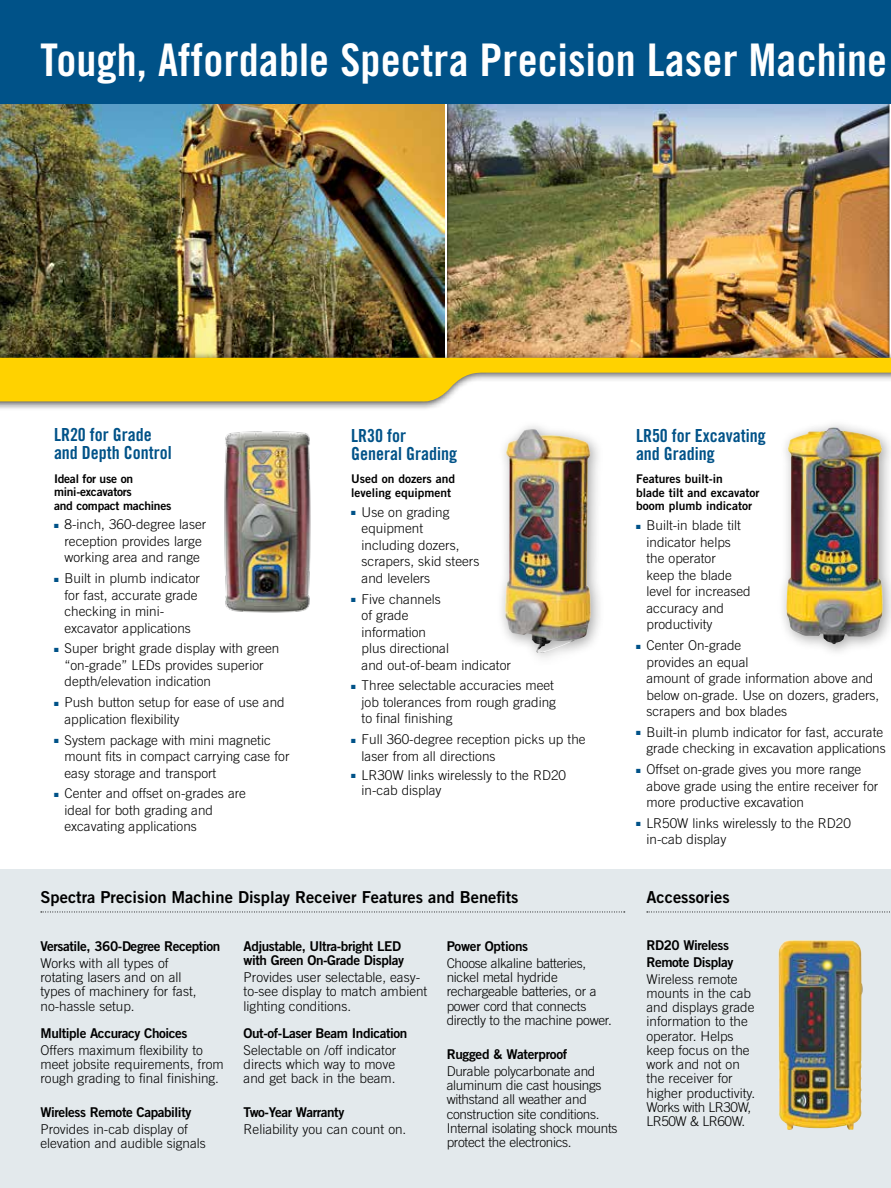
<style>
.page{position:relative;width:891px;height:1188px;background:#fff}
.page>*{position:absolute;margin:0;border:0;box-sizing:border-box;transform-origin:0 0}
.t1{font:45px "Trade Gothic LT Std Bd Cn 20";letter-spacing:.005em;color:#fff}
.t2{font:18px/18px "Trade Gothic LT Std Bd Cn 20";color:#005288}
.t3{font:16.5px "Trade Gothic LT Std Bd 2";color:#000}
.t4{font:300 13.5px/16.5px "Trade Gothic LT Std";color:#000}
.t5{font:300 13.5px/14.2px "Trade Gothic LT Std";letter-spacing:-.02em;color:#000}
.t6{font:13.5px/14.2px "Trade Gothic LT Std Bd 2";letter-spacing:-.03em;color:#000}
.t7{font:12px/13.5px "Trade Gothic LT Std Bd 2";color:#000}
.t8{font:12px/13.5px "Trade Gothic LT Std Bd 2";letter-spacing:-.02em;color:#000}
.s1{color:#005288}
</style>
<div class="page">
<div style="left:0;top:870px;width:891px;height:318px;background:#e3e9ec"></div>
<img style="left:450px;top:104px;width:437px;height:247px">
<div style="left:441px;top:75px;width:9px;height:289px;background:#000;opacity:.75"></div>
<hr style="left:444px;top:78px;width:3px;height:283px;background:#fff">
<div style="left:777px;top:418px;width:114px;height:240px;background:#000;opacity:.35"></div>
<img style="left:786px;top:428px;width:97px;height:216px">
<img style="left:224px;top:431px;width:87px;height:182px">
<div style="left:496px;top:420px;width:110px;height:247px;background:#000;opacity:.35"></div>
<img style="left:505px;top:429px;width:86px;height:225px">
<img style="left:0;top:104px;width:444px;height:247px">
<hr style="left:887px;top:74px;width:4px;height:295px;background:#000;opacity:.75">
<hr style="left:890px;top:76px;width:1px;height:289px;background:#fff">
<img style="left:778px;top:940px;width:85px;height:190px">
<div style="left:0;top:0;width:891px;height:104px;background:#005288"></div>
<div style="left:0;top:351px;width:891px;height:60px;background:#000;opacity:.75"></div>
<svg style="left:0;top:358px;width:891px;height:45px"></svg>
<svg style="left:41px;top:912px;width:584px;height:1px"></svg>
<svg style="left:647px;top:912px;width:243px;height:1px"></svg>
<h1 class="t1" style="left:40px;top:33px;width:848px">Tough, Affordable Spectra Precision Laser Machine</h1>
<h2 class="t2" style="left:54px;top:425px;width:119px">LR20 for Grade and Depth Control</h2>
<p class="t8" style="left:54px;top:471px;width:119px">Ideal for use on mini-excavators<br>and compact machines</p>
<p class="t4" style="left:54px;top:516px;width:154px;text-align:center"><span class="s1">■</span> 8-inch, 360-degree laser reception provides large working area and range</p>
<p class="t4" style="left:64px;top:570px;width:137px;text-indent:-10px"><span class="s1">■</span> Built in plumb indicator for fast, accurate grade checking in mini&shy;excavator applications</p>
<p class="t4" style="left:64px;top:640px;width:216px;text-indent:-10px"><span class="s1">■</span> Super bright grade display with green “on-grade” LEDs provides superior depth/elevation indication</p>
<p class="t4" style="left:64px;top:694px;width:222px;text-indent:-10px"><span class="s1">■</span> Push button setup for ease of use and application flexibility</p>
<p class="t4" style="left:64px;top:731px;width:227px;text-indent:-10px"><span class="s1">■</span> System package with mini magnetic mount fits in compact carrying case for easy storage and transport</p>
<p class="t4" style="left:64px;top:785px;width:183px;text-indent:-10px"><span class="s1">■</span> Center and offset on-grades are ideal for both grading and excavating applications</p>
<h2 class="t2" style="left:351px;top:426px;width:107px">LR30 for<br>General Grading</h2>
<p class="t7" style="left:351px;top:472px;width:106px">Used on dozers and leveling equipment</p>
<p class="t4" style="left:362px;top:503px;width:119px;text-indent:-10px"><span class="s1">■</span> Use on grading equipment<br>including dozers, scrapers, skid steers and levelers</p>
<p class="t4" style="left:362px;top:590px;width:151px;text-indent:-10px"><span class="s1">■</span> Five channels<br>of grade<br>information<br>plus directional<br>and out-of-beam indicator</p>
<p class="t4" style="left:362px;top:677px;width:196px;text-indent:-10px"><span class="s1">■</span> Three selectable accuracies meet job tolerances from rough grading to final finishing</p>
<p class="t4" style="left:362px;top:731px;width:225px;text-indent:-10px"><span class="s1">■</span> Full 360-degree reception picks up the laser from all directions</p>
<p class="t4" style="left:362px;top:768px;width:206px;line-height:15px;text-indent:-10px"><span class="s1">■</span> LR30W links wirelessly to the RD20 in-cab display</p>
<h2 class="t2" style="left:636px;top:426px;width:131px">LR50 for Excavating and Grading</h2>
<p class="t7" style="left:636px;top:472px;width:125px">Features built-in<br>blade tilt and excavator boom plumb indicator</p>
<p class="t4" style="left:646px;top:517px;width:106px;text-indent:-10px"><span class="s1">■</span> Built-in blade tilt indicator helps the operator<br>keep the blade level for increased accuracy and productivity</p>
<p class="t4" style="left:646px;top:637px;width:234px;text-indent:-10px"><span class="s1">■</span> Center On-grade<br>provides an equal<br>amount of grade information above and below on-grade. Use on dozers, graders, scrapers and box blades</p>
<p class="t4" style="left:636px;top:724px;width:251px;text-align:right"><span class="s1">■</span> Built-in plumb indicator for fast, accurate grade checking in excavation applications</p>
<p class="t4" style="left:646px;top:761px;width:233px;text-indent:-10px"><span class="s1">■</span> Offset on-grade gives you more range above grade using the entire receiver for more productive excavation</p>
<p class="t4" style="left:646px;top:815px;width:206px;text-indent:-10px"><span class="s1">■</span> LR50W links wirelessly to the RD20 in-cab display</p>
<p class="t3" style="left:40px;top:887px;width:480px">Spectra Precision Machine Display Receiver Features and Benefits</p>
<p class="t3" style="left:646px;top:887px;width:85px">Accessories</p>
<p class="t6" style="left:40px;top:939px;width:181px">Versatile, 360-Degree Reception</p>
<p class="t4" style="left:40px;top:956px;width:158px;line-height:14.2px">Works with all types of rotating lasers and on all types of machinery for fast, no-hassle setup.</p>
<p class="t6" style="left:40px;top:1026px;width:149px">Multiple Accuracy Choices</p>
<p class="t4" style="left:40px;top:1043px;width:185px;line-height:14.2px">Offers maximum flexibility to meet jobsite requirements, from rough grading to final finishing.</p>
<p class="t6" style="left:40px;top:1105px;width:152px">Wireless Remote Capability</p>
<p class="t4" style="left:40px;top:1122px;width:167px;line-height:14.2px">Provides in-cab display of elevation and audible signals</p>
<p class="t6" style="left:244px;top:939px;width:162px">Adjustable, Ultra-bright LED with Green On-Grade Display</p>
<p class="t4" style="left:244px;top:970px;width:185px;line-height:14.2px">Provides user selectable, easy&shy;to-see display to match ambient lighting conditions.</p>
<p class="t6" style="left:244px;top:1026px;width:165px">Out-of-Laser Beam Indication</p>
<p class="t4" style="left:244px;top:1043px;width:154px;line-height:14.2px;text-align:justify">Selectable on /off indicator directs which way to move and get back in the beam.</p>
<p class="t6" style="left:244px;top:1105px;width:102px">Two-Year Warranty</p>
<p class="t4" style="left:244px;top:1121px;width:164px">Reliability you can count on.</p>
<p class="t6" style="left:447px;top:939px;width:83px">Power Options</p>
<p class="t5" style="left:447px;top:956px;width:167px">Choose alkaline batteries, nickel metal hydride rechargeable batteries, or a power cord that connects directly to the machine power.</p>
<p class="t6" style="left:447px;top:1047px;width:122px">Rugged &amp; Waterproof</p>
<p class="t5" style="left:447px;top:1064px;width:172px">Durable polycarbonate and aluminum die cast housings withstand all weather and construction site conditions.<br>Internal isolating shock mounts protect the electronics.</p>
<p class="t6" style="left:646px;top:937px;width:89px;line-height:16.5px">RD20 Wireless<br>Remote Display</p>
<p class="t4" style="left:646px;top:971px;width:110px;line-height:14.2px">Wireless remote mounts in the cab and displays grade information to the operator. Helps keep focus on the work and not on the receiver for higher productivity.<br>Works with LR30W,<br>LR50W &amp; LR60W.</p>
</div>
